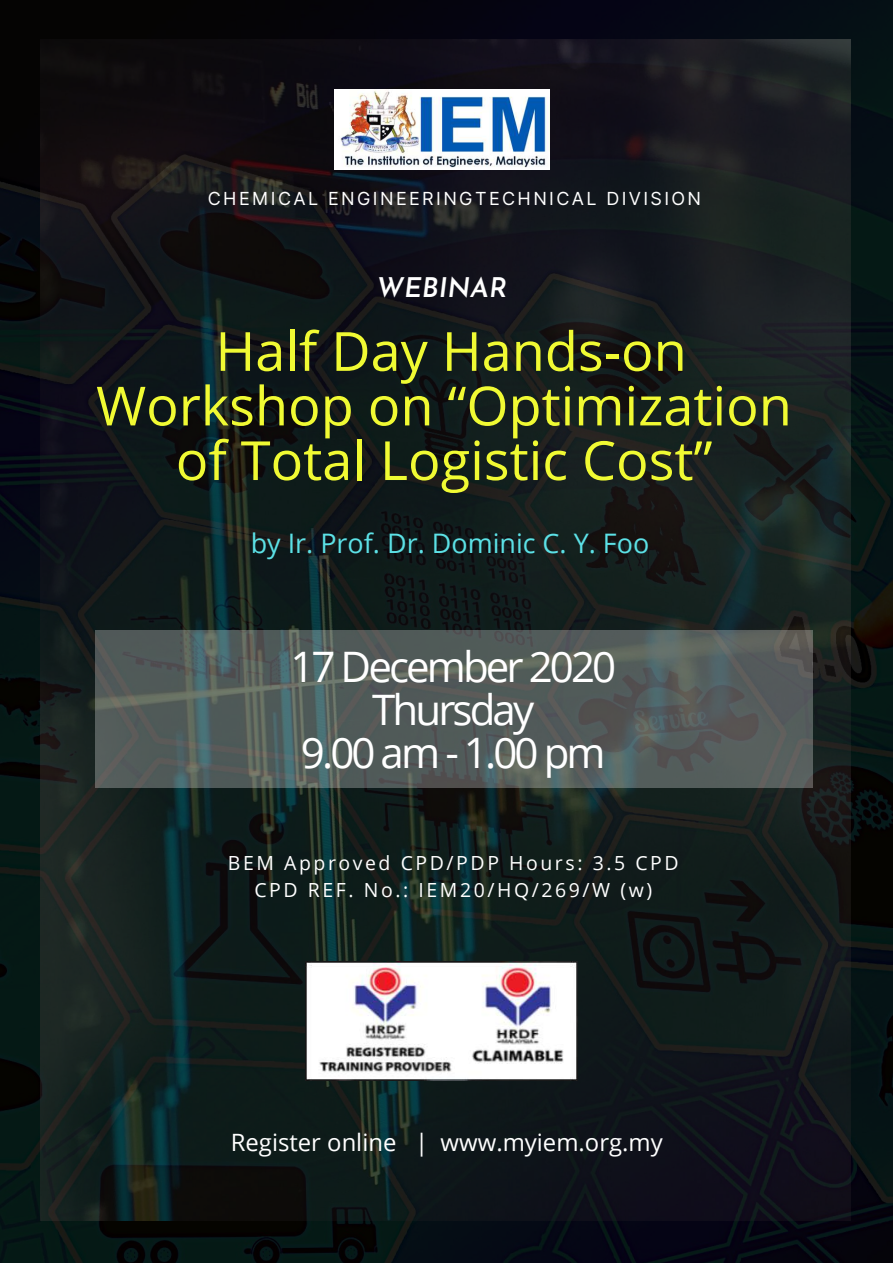
<style>
.page{position:relative;width:893px;height:1263px;background:#fff}
.page>*{position:absolute;margin:0;border:0;box-sizing:border-box;transform-origin:0 0}
.t1{font:54px/54.6px "Open Sans";color:#f0fa33;text-align:center}
.t2{font:42px/42.8px "Open Sans";letter-spacing:-.07em;color:#fff;text-align:center}
.t3{font:italic 600 27px "Josefin Sans";color:#fff}
.t4{font:26.92px "Open Sans";color:#5ce1e6}
.t5{font:23.85px "Open Sans";color:#fff}
.t6{font:19.42px/27.1px "Open Sans";letter-spacing:.135em;color:#fff;text-align:center}
.t7{font:18px "Inter";letter-spacing:.13em;color:#fff}
</style>
<div class="page">
<img style="left:0;top:0;width:893px;height:1263px">
<img style="left:41px;top:39px;width:809px;height:1181px">
<img style="left:334px;top:89px;width:215px;height:81px">
<svg style="left:96px;top:630px;width:717px;height:158px;background:#545d5c"></svg>
<img style="left:306px;top:961px;width:272px;height:119px">
<p class="t7" style="left:208px;top:187px;width:495px">CHEMICAL ENGINEERINGTECHNICAL DIVISION</p>
<p class="t3" style="left:376px;top:277px;width:132px">WEBINAR</p>
<p class="t1" style="left:96px;top:323px;width:697px">Half Day Hands-on<br>Workshop on “Optimization of Total Logistic Cost”</p>
<p class="t4" style="left:251px;top:524px;width:400px">by Ir. Prof. Dr. Dominic C. Y. Foo</p>
<p class="t2" style="left:290px;top:644px;width:327px">17 December 2020<br>Thursday<br>9.00 am - 1.00 pm</p>
<p class="t6" style="left:228px;top:849px;width:452px">BEM Approved CPD/PDP Hours: 3.5 CPD<br>CPD REF. No.: IEM20/HQ/269/W (w)</p>
<p class="t5" style="left:231px;top:1126px;width:433px">Register online | www.myiem.org.my</p>
</div>
